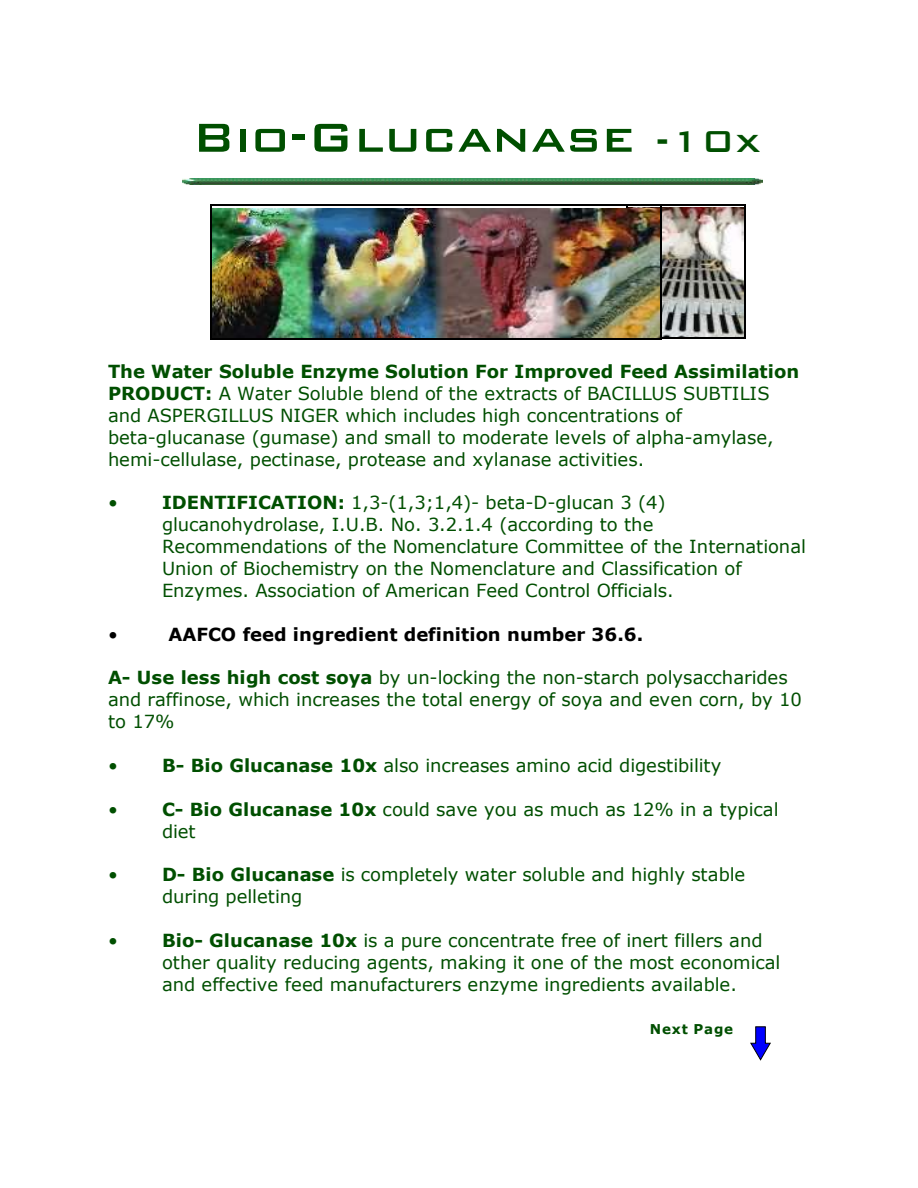
<style>
.page{position:relative;width:918px;height:1188px;background:#fff}
.page>*{position:absolute;margin:0;border:0;box-sizing:border-box;transform-origin:0 0}
.t1{font:54px "Bank Gothic Md BT";letter-spacing:.005em;color:#004f00}
.t2{font:18px/21.9px "Verdana";letter-spacing:-.005em;color:#004f00}
.t3{font:700 18px "Verdana";letter-spacing:.005em;color:#000}
.t4{font:18px "Verdana";color:#000}
.t5{font:700 13.5px "Verdana";letter-spacing:.06em;color:#004f00}
.s1{font-size:40.5px}
.s2{font-weight:700}
</style>
<div class="page">
<img style="left:628px;top:207px;width:116px;height:131px">
<hr style="left:627px;top:205px;width:1px;height:134px;background:#000">
<hr style="left:745px;top:205px;width:1px;height:134px;background:#000">
<hr style="left:627px;top:205px;width:119px;height:1px;background:#000">
<hr style="left:627px;top:338px;width:119px;height:1px;background:#000">
<img style="left:212px;top:208px;width:448px;height:131px">
<hr style="left:211px;top:205px;width:1px;height:135px;background:#000">
<hr style="left:661px;top:205px;width:1px;height:135px;background:#000">
<hr style="left:211px;top:205px;width:451px;height:1px;background:#000">
<hr style="left:211px;top:339px;width:451px;height:1px;background:#000">
<img style="left:182px;top:179px;width:581px;height:6px">
<svg style="left:750px;top:1026px;width:21px;height:35px"></svg>
<h1 class="t1" style="left:192px;top:111px;width:570px">Bio-Glucanase <span class="s1">-10x</span></h1>
<p class="t2" style="left:108px;top:362px;width:693px"><span class="s2">The Water Soluble Enzyme Solution For Improved Feed Assimilation PRODUCT:</span> A Water Soluble blend of the extracts of BACILLUS SUBTILIS and ASPERGILLUS NIGER which includes high concentrations of beta-glucanase (gumase) and small to moderate levels of alpha-amylase, hemi-cellulase, pectinase, protease and xylanase activities.</p>
<p class="t2" style="left:108px;top:493px;width:11px">•</p>
<p class="t2" style="left:162px;top:493px;width:646px"><span class="s2">IDENTIFICATION:</span> 1,3-(1,3;1,4)- beta-D-glucan 3 (4) glucanohydrolase, I.U.B. No. 3.2.1.4 (according to the Recommendations of the Nomenclature Committee of the International Union of Biochemistry on the Nomenclature and Classification of Enzymes. Association of American Feed Control Officials.</p>
<p class="t4" style="left:108px;top:627px;width:11px">•</p>
<p class="t3" style="left:168px;top:627px;width:477px">AAFCO feed ingredient definition number 36.6.</p>
<p class="t2" style="left:108px;top:668px;width:695px"><span class="s2">A- Use less high cost soya</span> by un-locking the non-starch polysaccharides and raffinose, which increases the total energy of soya and even corn, by 10 to 17%</p>
<p class="t2" style="left:108px;top:756px;width:11px">•</p>
<p class="t2" style="left:162px;top:756px;width:561px"><span class="s2">B- Bio Glucanase 10x</span> also increases amino acid digestibility</p>
<p class="t2" style="left:108px;top:800px;width:11px">•</p>
<p class="t2" style="left:162px;top:800px;width:618px"><span class="s2">C- Bio Glucanase 10x</span> could save you as much as 12% in a typical diet</p>
<p class="t2" style="left:108px;top:865px;width:11px">•</p>
<p class="t2" style="left:162px;top:865px;width:585px"><span class="s2">D- Bio Glucanase</span> is completely water soluble and highly stable during pelleting</p>
<p class="t2" style="left:108px;top:931px;width:11px">•</p>
<p class="t2" style="left:162px;top:931px;width:620px"><span class="s2">Bio- Glucanase 10x</span> is a pure concentrate free of inert fillers and other quality reducing agents, making it one of the most economical and effective feed manufacturers enzyme ingredients available.</p>
<p class="t5" style="left:650px;top:1024px;width:85px">Next Page</p>
</div>
